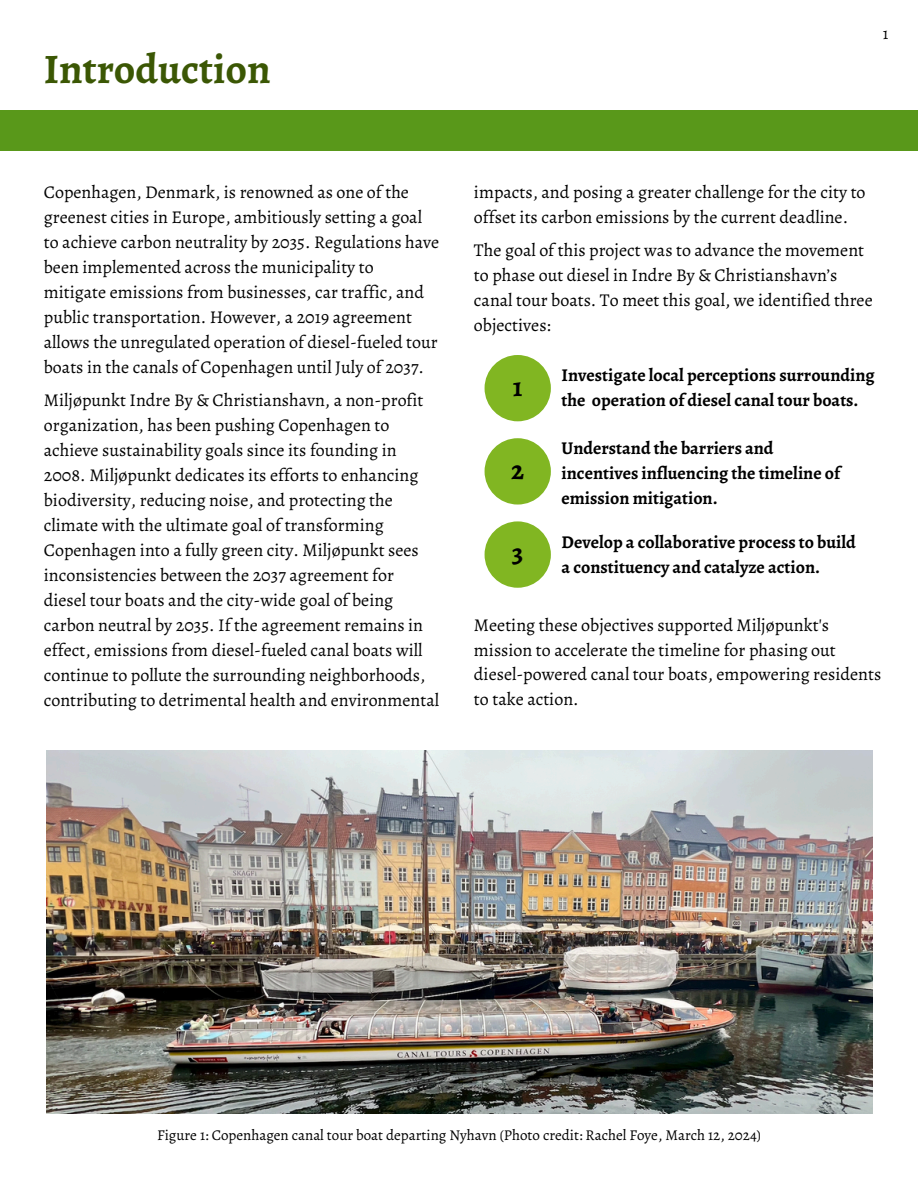
<style>
.page{position:relative;width:918px;height:1188px;background:#fff}
.page>*{position:absolute;margin:0;border:0;box-sizing:border-box;transform-origin:0 0}
.t1{font:700 42px "Alegreya";color:#3b5704}
.t2{font:700 27px "Alegreya";color:#000}
.t3{font:18px/25px "Alegreya";color:#030303}
.t4{font:18px/25px "Alegreya";color:#000}
.t5{font:700 18px/24.8px "Alegreya";color:#000}
.t6{font:16.5px "Alegreya";color:#000}
.t7{font:15px "Alegreya";color:#000}
</style>
<div class="page">
<div style="left:0;top:111px;width:918px;height:40px;background:#59981a"></div>
<div style="left:485px;top:355px;width:66px;height:66px;background:#81b622;border-radius:50%"></div>
<div style="left:485px;top:438px;width:66px;height:67px;background:#81b622;border-radius:50%"></div>
<div style="left:485px;top:521px;width:66px;height:67px;background:#81b622;border-radius:50%"></div>
<img style="left:47px;top:750px;width:826px;height:364px">
<h3 class="t1" style="left:44px;top:40px;width:228px">Introduction</h3>
<h3 class="t6" style="left:883px;top:22px;width:7px">1</h3>
<p class="t3" style="left:44px;top:179px;width:397px">Copenhagen, Denmark, is renowned as one of the greenest cities in Europe, ambitiously setting a goal to achieve carbon neutrality by 2035. Regulations have been implemented across the municipality to mitigate emissions from businesses, car traffic, and public transportation. However, a 2019 agreement allows the unregulated operation of diesel-fueled tour boats in the canals of Copenhagen until July of 2037.</p>
<h2 class="t3" style="left:44px;top:387px;width:397px">Miljøpunkt Indre By &amp; Christianshavn, a non-profit organization, has been pushing Copenhagen to achieve sustainability goals since its founding in 2008. Miljøpunkt dedicates its efforts to enhancing biodiversity, reducing noise, and protecting the climate with the ultimate goal of transforming Copenhagen into a fully green city. Miljøpunkt sees inconsistencies between the 2037 agreement for diesel tour boats and the city-wide goal of being carbon neutral by 2035. If the agreement remains in effect, emissions from diesel-fueled canal boats will continue to pollute the surrounding neighborhoods, contributing to detrimental health and environmental</h2>
<p class="t4" style="left:474px;top:179px;width:393px">impacts, and posing a greater challenge for the city to offset its carbon emissions by the current deadline.</p>
<h2 class="t4" style="left:474px;top:237px;width:400px">The goal of this project was to advance the movement to phase out diesel in Indre By &amp; Christianshavn’s canal tour boats. To meet this goal, we identified three objectives:</h2>
<p class="t2" style="left:513px;top:368px;width:11px">1</p>
<h1 class="t2" style="left:511px;top:451px;width:15px">2</h1>
<h3 class="t2" style="left:512px;top:534px;width:13px">3</h3>
<h2 class="t5" style="left:562px;top:363px;width:315px">Investigate local perceptions surrounding the operation of diesel canal tour boats.</h2>
<h3 class="t5" style="left:562px;top:436px;width:280px">Understand the barriers and incentives influencing the timeline of emission mitigation.</h3>
<p class="t5" style="left:562px;top:530px;width:296px">Develop a collaborative process to build a constituency and catalyze action.</p>
<p class="t4" style="left:474px;top:613px;width:409px">Meeting these objectives supported Miljøpunkt's mission to accelerate the timeline for phasing out diesel-powered canal tour boats, empowering residents to take action.</p>
<p class="t7" style="left:157px;top:1124px;width:605px">Figure 1: Copenhagen canal tour boat departing Nyhavn (Photo credit: Rachel Foye, March 12, 2024)</p>
</div>
